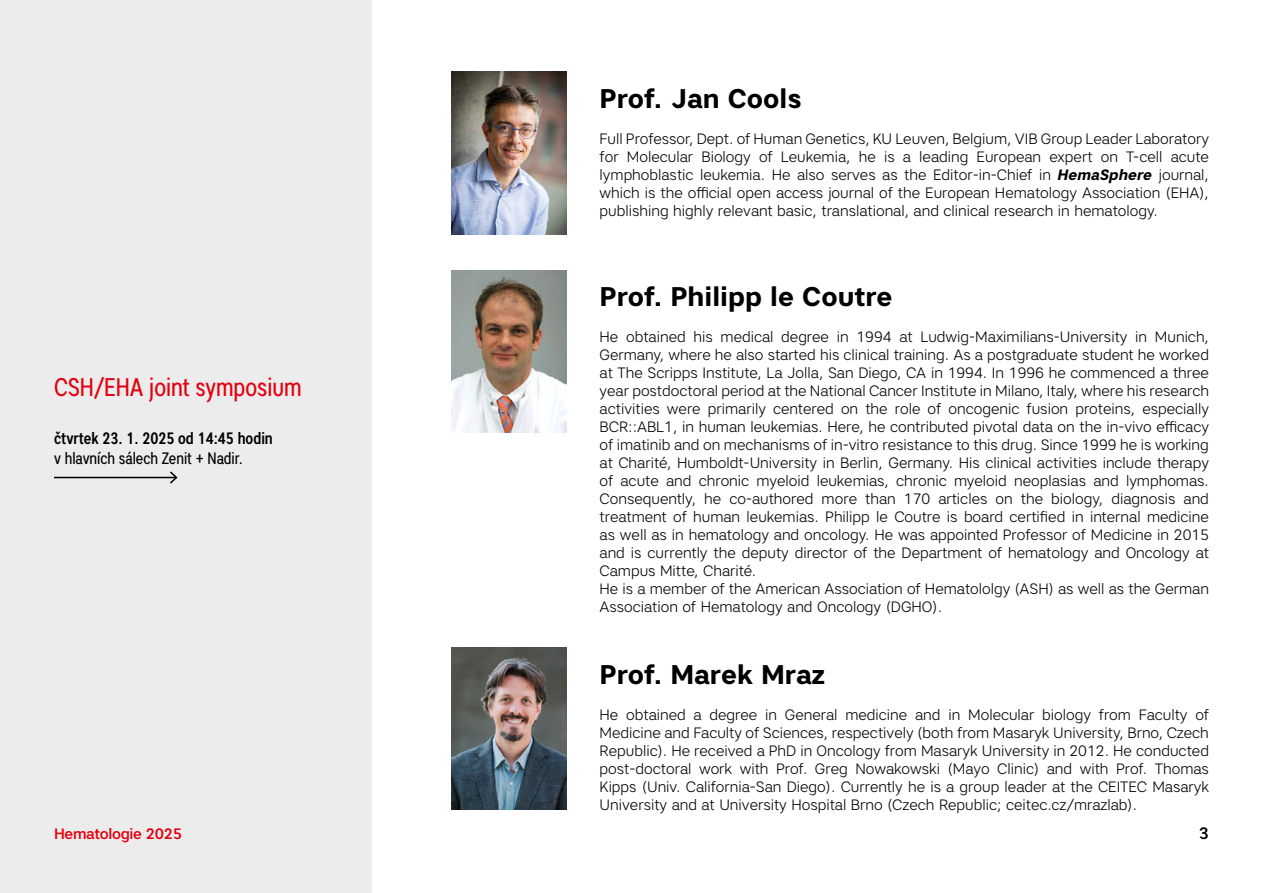
<style>
.page{position:relative;width:1263px;height:893px;background:#fff}
.page>*{position:absolute;margin:0;border:0;box-sizing:border-box;transform-origin:0 0}
.t1{font:700 27px "Artico";color:#000}
.t2{font:25.5px "Artico Condensed";color:#e3000f}
.t3{font:500 condensed 16.5px "Artico";color:#000}
.t4{font:16.5px "Artico Condensed";color:#000}
.t5{font:500 16.5px "Artico";color:#000}
.t6{font:500 15.15px "Artico";letter-spacing:-.02em;color:#e3000f}
.t7{font:300 15px/18px "Artico";color:#000;text-align:justify}
.s1{font-weight:700;font-style:italic}
</style>
<div class="page">
<div style="left:0;top:0;width:371px;height:893px;background:#ececed"></div>
<hr style="left:54px;top:477px;width:122px;height:1px;background:#000">
<svg style="left:168px;top:471px;width:10px;height:13px"></svg>
<img style="left:452px;top:72px;width:115px;height:162px">
<img style="left:452px;top:270px;width:115px;height:162px">
<img style="left:452px;top:647px;width:115px;height:162px">
<h2 class="t2" style="left:54px;top:370px;width:249px">CSH/EHA joint symposium</h2>
<p class="t3" style="left:54px;top:427px;width:220px">čtvrtek 23. 1. 2025 od 14:45 hodin</p>
<p class="t4" style="left:54px;top:447px;width:190px">v hlavních sálech Zenit + Nadir.</p>
<h1 class="t1" style="left:600px;top:81px;width:203px">Prof. Jan Cools</h1>
<p class="t7" style="left:600px;top:129px;width:611px">Full Professor, Dept. of Human Genetics, KU Leuven, Belgium, VIB Group Leader Laboratory for Molecular Biology of Leukemia, he is a leading European expert on T-cell acute lymphoblastic leukemia. He also serves as the Editor-in-Chief in <span class="s1">HemaSphere</span> journal, which is the official open access journal of the European Hematology Association (EHA), publishing highly relevant basic, translational, and clinical research in hematology.</p>
<h1 class="t1" style="left:600px;top:279px;width:294px">Prof. Philipp le Coutre</h1>
<p class="t7" style="left:600px;top:327px;width:611px;text-align:left">He obtained his medical degree in 1994 at Ludwig-Maximilians-University in Munich, Germany, where he also started his clinical training. As a postgraduate student he worked at The Scripps Institute, La Jolla, San Diego, CA in 1994. In 1996 he commenced a three year postdoctoral period at the National Cancer Institute in Milano, Italy, where his research activities were primarily centered on the role of oncogenic fusion proteins, especially BCR::ABL1, in human leukemias. Here, he contributed pivotal data on the in-vivo efficacy of imatinib and on mechanisms of in-vitro resistance to this drug. Since 1999 he is working at Charité, Humboldt-University in Berlin, Germany. His clinical activities include therapy of acute and chronic myeloid leukemias, chronic myeloid neoplasias and lymphomas.<br>Consequently, he co-authored more than 170 articles on the biology, diagnosis and treatment of human leukemias. Philipp le Coutre is board certified in internal medicine as well as in hematology and oncology. He was appointed Professor of Medicine in 2015 and is currently the deputy director of the Department of hematology and Oncology at Campus Mitte, Charité.<br>He is a member of the American Association of Hematololgy (ASH) as well as the German Association of Hematology and Oncology (DGHO).</p>
<h1 class="t1" style="left:600px;top:657px;width:227px">Prof. Marek Mraz</h1>
<p class="t7" style="left:600px;top:705px;width:611px">He obtained a degree in General medicine and in Molecular biology from Faculty of Medicine and Faculty of Sciences, respectively (both from Masaryk University, Brno, Czech Republic). He received a PhD in Oncology from Masaryk University in 2012. He conducted post-doctoral work with Prof. Greg Nowakowski (Mayo Clinic) and with Prof. Thomas Kipps (Univ. California-San Diego). Currently he is a group leader at the CEITEC Masaryk University and at University Hospital Brno (Czech Republic; ceitec.cz/mrazlab).</p>
<p class="t6" style="left:54px;top:824px;width:130px">Hematologie 2025</p>
<p class="t5" style="left:1199px;top:822px;width:12px">3</p>
</div>
